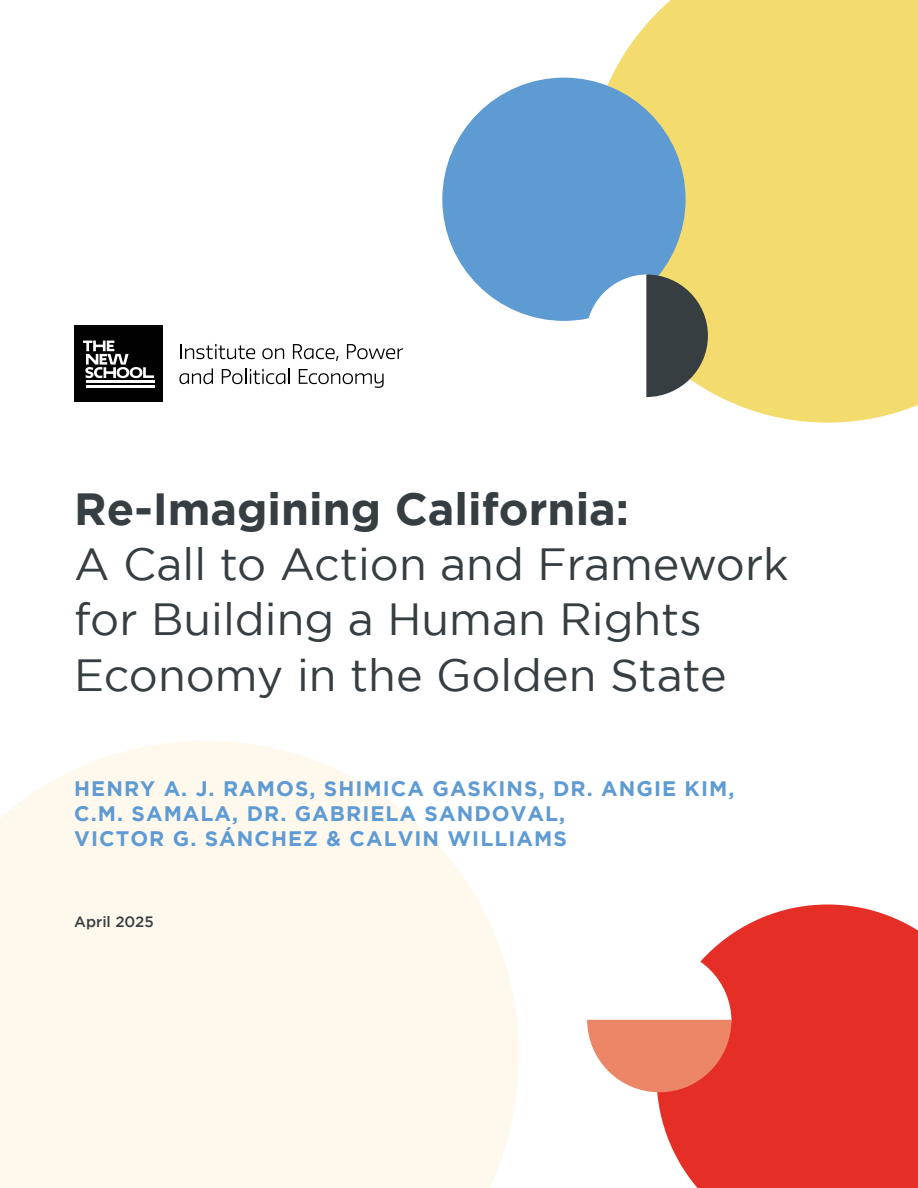
<style>
.page{position:relative;width:918px;height:1188px;background:#fff}
.page>*{position:absolute;margin:0;border:0;box-sizing:border-box;transform-origin:0 0}
.t1{font:45px/55.5px "Gotham";color:#373e41}
.t2{font:700 45px "Gotham";color:#373e41}
.t3{font:700 21px/25.2px "Gotham";letter-spacing:.05em;color:#5f9bd3}
.t4{font:500 15px "Gotham";color:#373e41}
</style>
<div class="page">
<svg style="left:0;top:741px;width:519px;height:447px;background:#fff8ef"></svg>
<svg style="left:589px;top:0;width:329px;height:423px;background:#f4dd79"></svg>
<div style="left:442px;top:78px;width:244px;height:243px;background:#5f9bd3;border-radius:50%"></div>
<svg style="left:586px;top:274px;width:122px;height:123px"></svg>
<svg style="left:656px;top:905px;width:262px;height:283px;background:#e7433b"></svg>
<svg style="left:180px;top:344px;width:75px;height:15px"></svg>
<svg style="left:262px;top:348px;width:22px;height:11px"></svg>
<svg style="left:293px;top:344px;width:45px;height:17px"></svg>
<svg style="left:347px;top:344px;width:56px;height:15px"></svg>
<svg style="left:179px;top:368px;width:34px;height:16px"></svg>
<svg style="left:222px;top:368px;width:68px;height:16px"></svg>
<svg style="left:299px;top:369px;width:85px;height:19px"></svg>
<div style="left:74px;top:326px;width:89px;height:76px;background:#010101"></div>
<hr style="left:86px;top:380px;width:68px;height:3px;background:#fff">
<hr style="left:86px;top:385px;width:68px;height:2px;background:#fff">
<svg style="left:83px;top:341px;width:71px;height:37px"></svg>
<svg style="left:587px;top:949px;width:144px;height:143px"></svg>
<h1 class="t2" style="left:74px;top:483px;width:556px">Re-Imagining California:</h1>
<h1 class="t1" style="left:74px;top:536px;width:716px">A Call to Action and Framework for Building a Human Rights<br>Economy in the Golden State</h1>
<p class="t3" style="left:74px;top:775px;width:662px">HENRY A. J. RAMOS, SHIMICA GASKINS, DR. ANGIE KIM,<br>C.M. SAMALA, DR. GABRIELA SANDOVAL,<br>VICTOR G. SÁNCHEZ &amp; CALVIN WILLIAMS</p>
<p class="t4" style="left:74px;top:913px;width:81px">April 2025</p>
</div>
